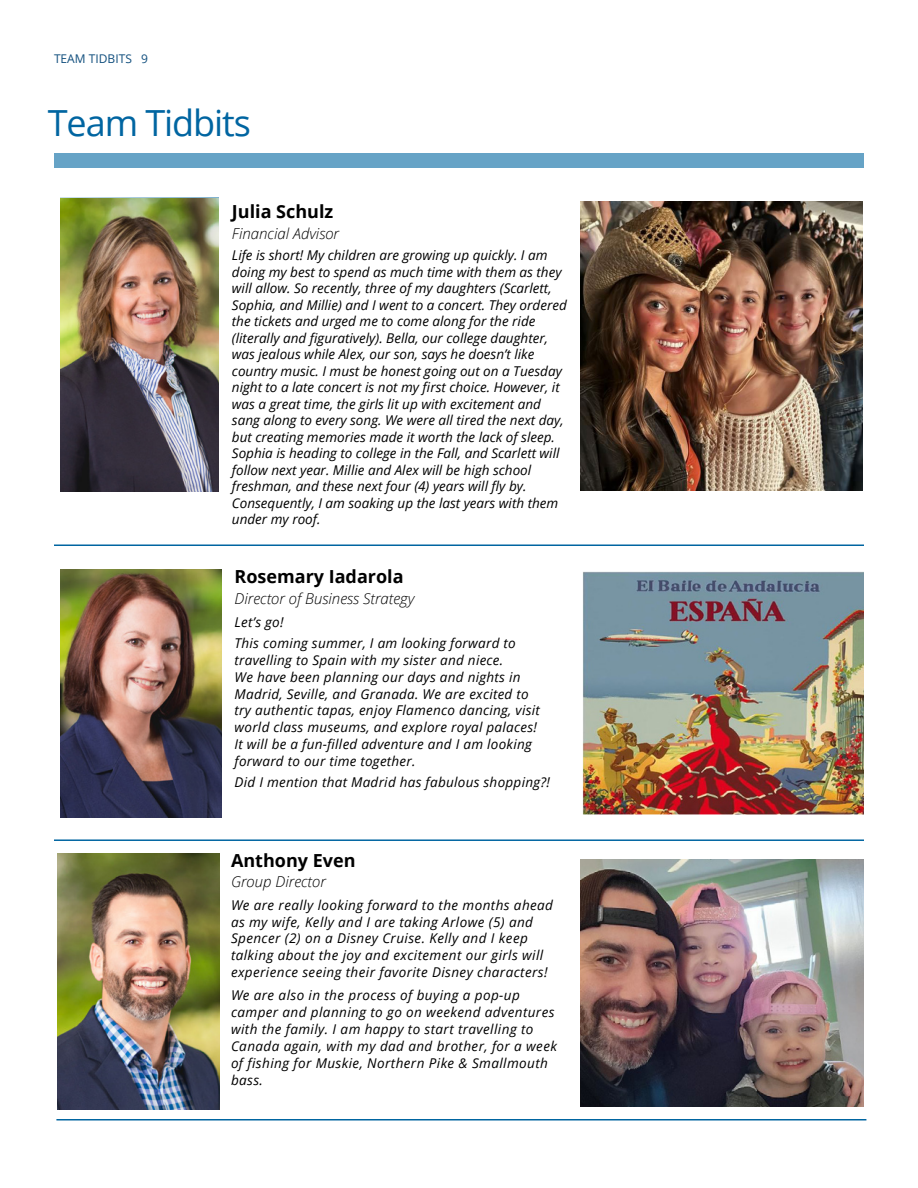
<style>
.page{position:relative;width:918px;height:1188px;background:#fff}
.page>*{position:absolute;margin:0;border:0;box-sizing:border-box;transform-origin:0 0}
.t1{font:36px "Open Sans";letter-spacing:-.03em;color:#0065a1}
.Team_Tidbits_Name{font:700 18px "Open Sans";color:#000}
.Team_Tidbits_Name-2{font:italic 300 15px "Open Sans";color:#000}
.p01_Header{font:italic 13.5px/16.5px "Open Sans";color:#000}
.Team_Tidbits_Name-3{font:italic 13.5px/16.8px "Open Sans";letter-spacing:.03em;color:#000}
.Team_Tidbits_Body{font:italic 13.5px/16.8px "Open Sans";letter-spacing:.02em;color:#000}
.t2{font:12px "Open Sans";color:#104e7d}
</style>
<div class="page">
<div style="left:54px;top:153px;width:810px;height:15px;background:#66a3c6"></div>
<hr style="left:56px;top:1119px;width:810px;height:1px;background:#0065a1">
<img style="left:58px;top:854px;width:162px;height:256px">
<img style="left:580px;top:860px;width:284px;height:247px">
<img style="left:60px;top:570px;width:161px;height:248px">
<img style="left:583px;top:572px;width:281px;height:242px">
<hr style="left:54px;top:839px;width:810px;height:2px;background:#0065a1">
<hr style="left:54px;top:544px;width:810px;height:2px;background:#0065a1">
<img style="left:61px;top:198px;width:158px;height:294px">
<img style="left:580px;top:202px;width:282px;height:289px">
<p class="t2" style="left:54px;top:51px;width:96px">TEAM TIDBITS 9</p>
<p class="t1" style="left:48px;top:98px;width:205px">Team Tidbits</p>
<p class="Team_Tidbits_Name" style="left:232px;top:198px;width:103px">Julia Schulz</p>
<p class="Team_Tidbits_Name-2" style="left:232px;top:223px;width:109px">Financial Advisor</p>
<p class="p01_Header" style="left:232px;top:247px;width:336px">Life is short! My children are growing up quickly. I am doing my best to spend as much time with them as they will allow. So recently, three of my daughters (Scarlett, Sophia, and Millie) and I went to a concert. They ordered the tickets and urged me to come along for the ride (literally and figuratively). Bella, our college daughter, was jealous while Alex, our son, says he doesn’t like country music. I must be honest going out on a Tuesday night to a late concert is not my first choice. However, it was a great time, the girls lit up with excitement and sang along to every song. We were all tired the next day, but creating memories made it worth the lack of sleep.<br>Sophia is heading to college in the Fall, and Scarlett will follow next year. Millie and Alex will be high school freshman, and these next four (4) years will fly by.<br>Consequently, I am soaking up the last years with them under my roof.</p>
<p class="Team_Tidbits_Name" style="left:235px;top:564px;width:171px">Rosemary Iadarola</p>
<p class="Team_Tidbits_Name-2" style="left:235px;top:589px;width:182px">Director of Business Strategy</p>
<p class="Team_Tidbits_Body" style="left:235px;top:613px;width:51px">Let’s go!</p>
<p class="Team_Tidbits_Body" style="left:235px;top:634px;width:307px">This coming summer, I am looking forward to travelling to Spain with my sister and niece.<br>We have been planning our days and nights in Madrid, Seville, and Granada. We are excited to try authentic tapas, enjoy Flamenco dancing, visit world class museums, and explore royal palaces!<br>It will be a fun-filled adventure and I am looking forward to our time together.</p>
<p class="Team_Tidbits_Body" style="left:235px;top:773px;width:317px">Did I mention that Madrid has fabulous shopping?!</p>
<p class="Team_Tidbits_Name" style="left:231px;top:848px;width:126px">Anthony Even</p>
<p class="Team_Tidbits_Name-2" style="left:231px;top:871px;width:96px">Group Director</p>
<p class="Team_Tidbits_Name-3" style="left:231px;top:896px;width:324px">We are really looking forward to the months ahead as my wife, Kelly and I are taking Arlowe (5) and Spencer (2) on a Disney Cruise. Kelly and I keep talking about the joy and excitement our girls will experience seeing their favorite Disney characters!</p>
<p class="Team_Tidbits_Name-3" style="left:231px;top:986px;width:328px">We are also in the process of buying a pop-up camper and planning to go on weekend adventures with the family. I am happy to start travelling to Canada again, with my dad and brother, for a week of fishing for Muskie, Northern Pike &amp; Smallmouth bass.</p>
</div>
